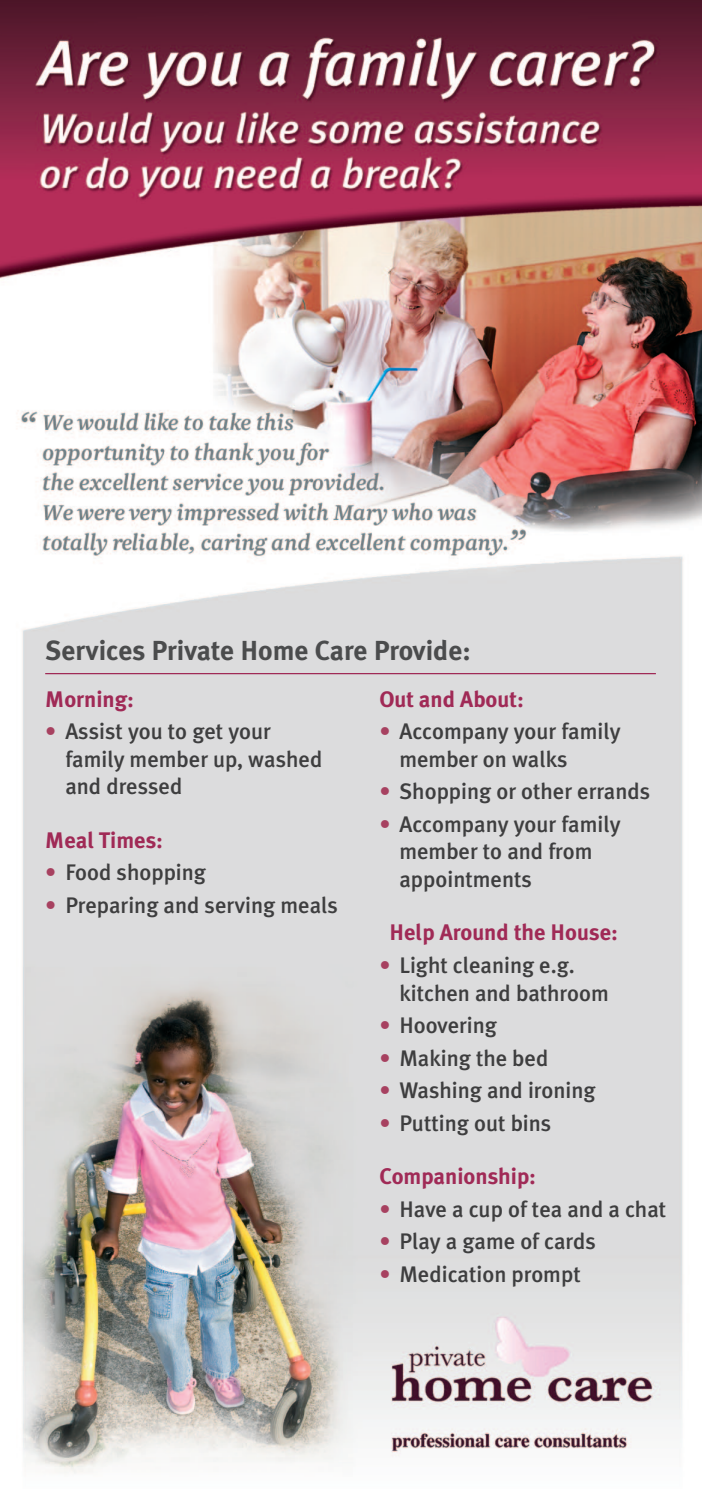
<style>
.page{position:relative;width:702px;height:1489px;background:#fff}
.page>*{position:absolute;margin:0;border:0;box-sizing:border-box;transform-origin:0 0}
.t1{font:700 27.5px "Meta Plus";color:#4b4c4d}
.t2{font:500 22.5px/27.5px "Meta Plus";color:#3e3e3f}
.t3{font:700 22.5px "Meta Plus";color:#a02a56}
.s1{color:#a74160}
</style>
<div class="page">
<img style="left:0;top:0;width:702px;height:1473px">
<hr style="left:45px;top:673px;width:611px;height:1px;background:#a02a56">
<p class="t1" style="left:46px;top:634px;width:427px">Services Private Home Care Provide:</p>
<p class="t3" style="left:379px;top:685px;width:146px">Out and About:</p>
<p class="t2" style="left:399px;top:717px;width:223px;text-indent:-20px"><span class="s1">•</span> Accompany your family member on walks</p>
<p class="t2" style="left:379px;top:777px;width:272px"><span class="s1">•</span> Shopping or other errands</p>
<p class="t2" style="left:399px;top:809px;width:223px;text-indent:-20px"><span class="s1">•</span> Accompany your family member to and from appointments</p>
<p class="t3" style="left:389px;top:919px;width:230px">Help Around the House:</p>
<p class="t2" style="left:399px;top:951px;width:211px;text-indent:-20px"><span class="s1">•</span> Light cleaning e.g. kitchen and bathroom</p>
<p class="t2" style="left:379px;top:1011px;width:119px"><span class="s1">•</span> Hoovering</p>
<p class="t2" style="left:379px;top:1043px;width:170px"><span class="s1">•</span> Making the bed</p>
<p class="t2" style="left:379px;top:1076px;width:218px"><span class="s1">•</span> Washing and ironing</p>
<p class="t2" style="left:379px;top:1108px;width:173px"><span class="s1">•</span> Putting out bins</p>
<p class="t3" style="left:379px;top:1163px;width:158px">Companionship:</p>
<p class="t2" style="left:379px;top:1195px;width:288px"><span class="s1">•</span> Have a cup of tea and a chat</p>
<p class="t2" style="left:379px;top:1227px;width:218px"><span class="s1">•</span> Play a game of cards</p>
<p class="t2" style="left:379px;top:1260px;width:203px"><span class="s1">•</span> Medication prompt</p>
<p class="t3" style="left:45px;top:685px;width:90px">Morning:</p>
<p class="t2" style="left:65px;top:717px;width:258px;text-indent:-20px"><span class="s1">•</span> Assist you to get your family member up, washed and dressed</p>
<p class="t3" style="left:45px;top:827px;width:119px">Meal Times:</p>
<p class="t2" style="left:45px;top:858px;width:162px"><span class="s1">•</span> Food shopping</p>
<p class="t2" style="left:45px;top:891px;width:294px"><span class="s1">•</span> Preparing and serving meals</p>
</div>
